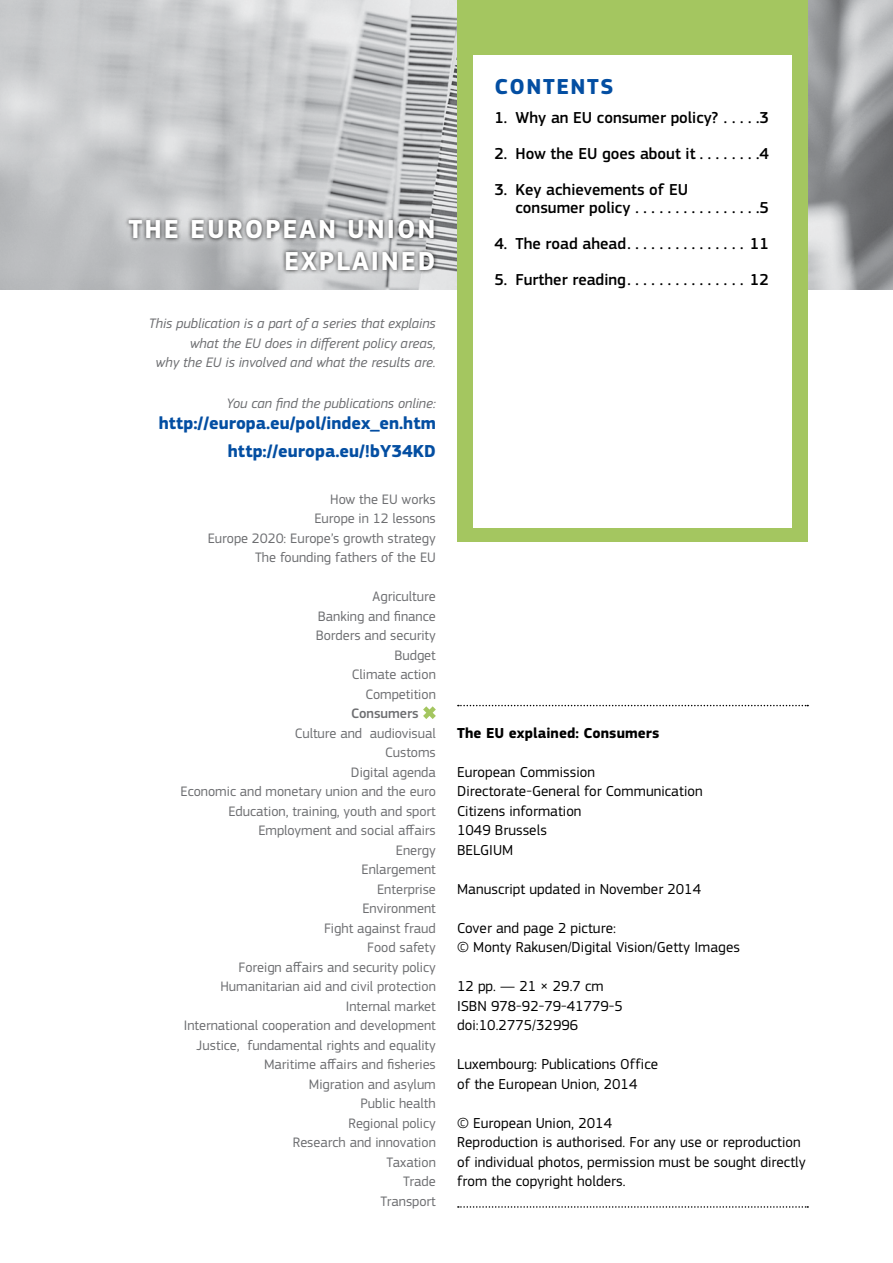
<style>
.page{position:relative;width:893px;height:1263px;background:#fff}
.page>*{position:absolute;margin:0;border:0;box-sizing:border-box;transform-origin:0 0}
.p2_Heading01_FR{font:700 27px/31.5px "EC Square Sans Pro";letter-spacing:.07em;color:#fff;text-align:right}
.p2_Heading03_content{font:700 22.5px "EC Square Sans Pro";letter-spacing:.07em;color:#034ea2}
.p2_Heading02_italic{font:700 18px "EC Square Sans Pro";color:#034ea2}
.Toc1{font:500 16.5px/18px "EC Square Sans Pro";color:#000}
.BodyText{font:15px/19.5px "EC Square Sans Pro";letter-spacing:.005em;color:#000}
.BodyText-2{font:700 15px "EC Square Sans Pro";letter-spacing:.005em;color:#000}
.p2_liste{font:14.25px "EC Square Sans Pro";color:#6d6e71}
.p2_Heading02_italic-2{font:italic 14.25px/19.5px "EC Square Sans Pro";color:#6d6e71;text-align:right}
.p2_liste-2{font:500 14.25px "EC Square Sans Pro";color:#6d6e71}
</style>
<div class="page">
<img style="left:0;top:0;width:893px;height:289px">
<div style="left:457px;top:0;width:351px;height:541px;background:#a4c660"></div>
<div style="left:473px;top:55px;width:319px;height:472px;background:#fff"></div>
<div style="left:124px;top:215px;width:314px;height:60px;background:#000;opacity:.85"></div>
<svg style="left:458px;top:705px;width:350px;height:1px"></svg>
<svg style="left:458px;top:1206px;width:350px;height:2px"></svg>
<svg style="left:423px;top:706px;width:13px;height:13px"></svg>
<p class="p2_Heading01_FR" style="left:129px;top:215px;width:308px">THE EUROPEAN UNION<br>EXPLAINED</p>
<p class="p2_Heading02_italic-2" style="left:149px;top:314px;width:288px">This publication is a part of a series that explains what the EU does in different policy areas,<br>why the EU is involved and what the results are.</p>
<p class="p2_Heading02_italic-2" style="left:227px;top:393px;width:211px">You can find the publications online:</p>
<p class="p2_Heading02_italic" style="left:159px;top:412px;width:279px">http://europa.eu/pol/index_en.htm</p>
<p class="p2_Heading02_italic" style="left:228px;top:441px;width:209px">http://europa.eu/!bY34KD</p>
<p class="p2_liste" style="left:330px;top:491px;width:107px">How the EU works</p>
<p class="p2_liste" style="left:314px;top:510px;width:123px">Europe in 12 lessons</p>
<p class="p2_liste" style="left:208px;top:530px;width:230px">Europe 2020: Europe’s growth strategy</p>
<p class="p2_liste" style="left:255px;top:549px;width:182px">The founding fathers of the EU</p>
<p class="p2_liste" style="left:373px;top:588px;width:65px">Agriculture</p>
<p class="p2_liste" style="left:318px;top:608px;width:119px">Banking and finance</p>
<p class="p2_liste" style="left:316px;top:627px;width:122px">Borders and security</p>
<p class="p2_liste" style="left:394px;top:647px;width:43px">Budget</p>
<p class="p2_liste" style="left:352px;top:666px;width:86px">Climate action</p>
<p class="p2_liste" style="left:365px;top:686px;width:72px">Competition</p>
<p class="p2_liste-2" style="left:351px;top:705px;width:69px">Consumers</p>
<p class="p2_liste" style="left:295px;top:725px;width:143px">Culture and audiovisual</p>
<p class="p2_liste" style="left:385px;top:744px;width:52px">Customs</p>
<p class="p2_liste" style="left:351px;top:764px;width:86px">Digital agenda</p>
<p class="p2_liste" style="left:180px;top:783px;width:257px">Economic and monetary union and the euro</p>
<p class="p2_liste" style="left:228px;top:803px;width:209px">Education, training, youth and sport</p>
<p class="p2_liste" style="left:258px;top:822px;width:179px">Employment and social affairs</p>
<p class="p2_liste" style="left:396px;top:842px;width:41px">Energy</p>
<p class="p2_liste" style="left:361px;top:861px;width:76px">Enlargement</p>
<p class="p2_liste" style="left:377px;top:881px;width:60px">Enterprise</p>
<p class="p2_liste" style="left:362px;top:900px;width:75px">Environment</p>
<p class="p2_liste" style="left:324px;top:920px;width:113px">Fight against fraud</p>
<p class="p2_liste" style="left:367px;top:939px;width:70px">Food safety</p>
<p class="p2_liste" style="left:238px;top:959px;width:199px">Foreign affairs and security policy</p>
<p class="p2_liste" style="left:220px;top:978px;width:217px">Humanitarian aid and civil protection</p>
<p class="p2_liste" style="left:346px;top:998px;width:92px">Internal market</p>
<p class="p2_liste" style="left:184px;top:1017px;width:254px">International cooperation and development</p>
<p class="p2_liste" style="left:197px;top:1037px;width:241px">Justice, fundamental rights and equality</p>
<p class="p2_liste" style="left:264px;top:1056px;width:173px">Maritime affairs and fisheries</p>
<p class="p2_liste" style="left:309px;top:1076px;width:129px">Migration and asylum</p>
<p class="p2_liste" style="left:361px;top:1095px;width:77px">Public health</p>
<p class="p2_liste" style="left:348px;top:1115px;width:89px">Regional policy</p>
<p class="p2_liste" style="left:293px;top:1134px;width:144px">Research and innovation</p>
<p class="p2_liste" style="left:387px;top:1154px;width:51px">Taxation</p>
<p class="p2_liste" style="left:403px;top:1173px;width:34px">Trade</p>
<p class="p2_liste" style="left:380px;top:1193px;width:57px">Transport</p>
<p class="p2_Heading03_content" style="left:495px;top:73px;width:121px">CONTENTS</p>
<p class="Toc1" style="left:494px;top:109px;width:229px">1. Why an EU consumer policy? .....</p>
<p class="Toc1" style="left:759px;top:109px;width:11px">3</p>
<p class="Toc1" style="left:494px;top:145px;width:211px">2. How the EU goes about it .......</p>
<p class="Toc1" style="left:759px;top:145px;width:11px">4</p>
<p class="Toc1" style="left:516px;top:181px;width:174px;text-indent:-21px">3. Key achievements of EU consumer policy ................</p>
<p class="Toc1" style="left:759px;top:199px;width:11px">5</p>
<p class="Toc1" style="left:494px;top:235px;width:139px">4. The road ahead ...............</p>
<p class="Toc1" style="left:750px;top:235px;width:20px">11</p>
<p class="Toc1" style="left:494px;top:271px;width:139px">5. Further reading ...............</p>
<p class="Toc1" style="left:750px;top:271px;width:20px">12</p>
<p class="BodyText-2" style="left:457px;top:724px;width:204px">The EU explained: Consumers</p>
<p class="BodyText" style="left:457px;top:762px;width:140px">European Commission</p>
<p class="BodyText" style="left:457px;top:782px;width:247px">Directorate-General for Communication</p>
<p class="BodyText" style="left:457px;top:801px;width:126px">Citizens information</p>
<p class="BodyText" style="left:457px;top:821px;width:91px">1049 Brussels</p>
<p class="BodyText" style="left:457px;top:840px;width:58px">BELGIUM</p>
<p class="BodyText" style="left:457px;top:879px;width:245px">Manuscript updated in November 2014</p>
<p class="BodyText" style="left:457px;top:918px;width:160px">Cover and page 2 picture:</p>
<p class="BodyText" style="left:457px;top:938px;width:284px">© Monty Rakusen/Digital Vision/Getty Images</p>
<p class="BodyText" style="left:457px;top:977px;width:148px">12 pp. — 21 × 29.7 cm</p>
<p class="BodyText" style="left:457px;top:996px;width:167px">ISBN 978-92-79-41779-5</p>
<p class="BodyText" style="left:457px;top:1016px;width:123px">doi:10.2775/32996</p>
<p class="BodyText" style="left:457px;top:1055px;width:203px">Luxembourg: Publications Office of the European Union, 2014</p>
<p class="BodyText" style="left:457px;top:1113px;width:156px">© European Union, 2014</p>
<p class="BodyText" style="left:457px;top:1133px;width:350px">Reproduction is authorised. For any use or reproduction of individual photos, permission must be sought directly from the copyright holders.</p>
</div>
